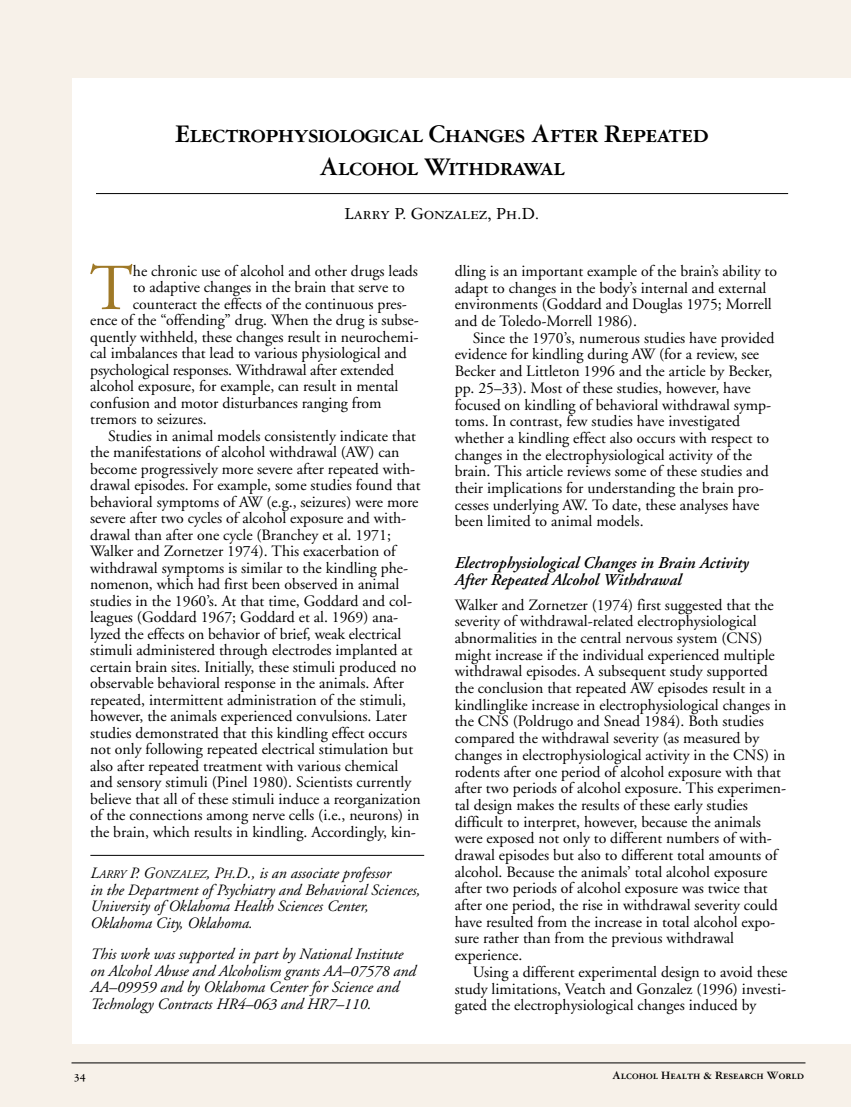
<style>
.page{position:relative;width:851px;height:1107px;background:#fff}
.page>*{position:absolute;margin:0;border:0;box-sizing:border-box;transform-origin:0 0}
.t1{font:65.4px "Adobe Garamond";color:#9f7927}
.t2{font:27px/33px "Garamond Three Bold SC";letter-spacing:-.025em;color:#000;text-align:center}
.t3{font:18px "Garamond Three SC";color:#000}
.t4{font:italic 600 16.5px/16.6px "Adobe Garamond";color:#000}
.t5{font:15.75px/16.6px "Adobe Garamond";color:#000}
.t6{font:italic 15.75px/16.5px "Adobe Garamond";color:#000}
.t7{font:12px "Garamond Three Bold SC";color:#000}
.s1{font-size:11.85px}
</style>
<div class="page">
<div style="left:0;top:0;width:850px;height:1107px;background:#f7f1e9"></div>
<div style="left:72px;top:78px;width:778px;height:966px;background:#fff"></div>
<hr style="left:96px;top:193px;width:692px;height:1px;background:#000">
<hr style="left:90px;top:855px;width:334px;height:1px;background:#000">
<hr style="left:71px;top:1063px;width:734px;height:1px;background:#000">
<h2 class="t2" style="left:175px;top:120px;width:535px">Electrophysiological Changes After Repeated<br>Alcohol Withdrawal</h2>
<p class="t3" style="left:345px;top:207px;width:196px">Larry P. Gonzalez, Ph.D.</p>
<h1 class="t1" style="left:90px;top:262px;width:45px">T</h1>
<p class="t5" style="left:133px;top:264px;width:286px">he chronic use of alcohol and other drugs leads</p>
<p class="t5" style="left:133px;top:281px;width:273px">to adaptive changes in the brain that serve to</p>
<p class="t5" style="left:133px;top:297px;width:275px">counteract the effects of the continuous pres-</p>
<p class="t5" style="left:90px;top:314px;width:330px">ence of the “offending” drug. When the drug is subse-</p>
<p class="t5" style="left:90px;top:330px;width:330px">quently withheld, these changes result in neurochemi-</p>
<p class="t5" style="left:90px;top:347px;width:318px">cal imbalances that lead to various physiological and</p>
<p class="t5" style="left:90px;top:363px;width:305px">psychological responses. Withdrawal after extended</p>
<p class="t5" style="left:90px;top:380px;width:310px">alcohol exposure, for example, can result in mental</p>
<p class="t5" style="left:90px;top:396px;width:293px">confusion and motor disturbances ranging from</p>
<p class="t5" style="left:90px;top:413px;width:118px">tremors to seizures.</p>
<p class="t5" style="left:108px;top:429px;width:309px">Studies in animal models consistently indicate that</p>
<p class="t5" style="left:90px;top:446px;width:311px">the manifestations of alcohol withdrawal (AW) can</p>
<p class="t5" style="left:90px;top:462px;width:326px">become progressively more severe after repeated with-</p>
<p class="t5" style="left:90px;top:479px;width:332px">drawal episodes. For example, some studies found that</p>
<p class="t5" style="left:90px;top:495px;width:330px">behavioral symptoms of AW (e.g., seizures) were more</p>
<p class="t5" style="left:90px;top:512px;width:317px">severe after two cycles of alcohol exposure and with-</p>
<p class="t5" style="left:90px;top:528px;width:302px">drawal than after one cycle (Branchey et al. 1971;</p>
<p class="t5" style="left:90px;top:545px;width:307px">Walker and Zornetzer 1974). This exacerbation of</p>
<p class="t5" style="left:90px;top:561px;width:319px">withdrawal symptoms is similar to the kindling phe-</p>
<p class="t5" style="left:90px;top:578px;width:310px">nomenon, which had first been observed in animal</p>
<p class="t5" style="left:90px;top:594px;width:323px">studies in the 1960’s. At that time, Goddard and col-</p>
<p class="t5" style="left:90px;top:611px;width:309px">leagues (Goddard 1967; Goddard et al. 1969) ana-</p>
<p class="t5" style="left:90px;top:627px;width:313px">lyzed the effects on behavior of brief, weak electrical</p>
<p class="t5" style="left:90px;top:644px;width:324px">stimuli administered through electrodes implanted at</p>
<p class="t5" style="left:90px;top:660px;width:328px">certain brain sites. Initially, these stimuli produced no</p>
<p class="t5" style="left:90px;top:677px;width:315px">observable behavioral response in the animals. After</p>
<p class="t5" style="left:90px;top:693px;width:317px">repeated, intermittent administration of the stimuli,</p>
<p class="t5" style="left:90px;top:710px;width:318px">however, the animals experienced convulsions. Later</p>
<p class="t5" style="left:90px;top:726px;width:318px">studies demonstrated that this kindling effect occurs</p>
<p class="t5" style="left:90px;top:743px;width:324px">not only following repeated electrical stimulation but</p>
<p class="t5" style="left:90px;top:759px;width:310px">also after repeated treatment with various chemical</p>
<p class="t5" style="left:90px;top:776px;width:322px">and sensory stimuli (Pinel 1980). Scientists currently</p>
<p class="t5" style="left:90px;top:792px;width:332px">believe that all of these stimuli induce a reorganization</p>
<p class="t5" style="left:90px;top:809px;width:331px">of the connections among nerve cells (i.e., neurons) in</p>
<p class="t5" style="left:90px;top:825px;width:327px">the brain, which results in kindling. Accordingly, kin-</p>
<p class="t6" style="left:90px;top:866px;width:331px">L<span class="s1">ARRY</span> P. G<span class="s1">ONZALEZ</span>, P<span class="s1">H</span>.D., is an associate professor<br>in the Department of Psychiatry and Behavioral Sciences, University of Oklahoma Health Sciences Center, Oklahoma City, Oklahoma.</p>
<p class="t6" style="left:90px;top:947px;width:327px">This work was supported in part by National Institute on Alcohol Abuse and Alcoholism grants AA–07578 and AA–09959 and by Oklahoma Center for Science and Technology Contracts HR4–063 and HR7–110.</p>
<p class="t5" style="left:454px;top:264px;width:324px">dling is an important example of the brain’s ability to adapt to changes in the body’s internal and external environments (Goddard and Douglas 1975; Morrell and de Toledo-Morrell 1986).</p>
<p class="t5" style="left:454px;top:331px;width:321px;text-indent:18px">Since the 1970’s, numerous studies have provided evidence for kindling during AW (for a review, see Becker and Littleton 1996 and the article by Becker, pp. 25–33). Most of these studies, however, have focused on kindling of behavioral withdrawal symp&shy;toms. In contrast, few studies have investigated whether a kindling effect also occurs with respect to changes in the electrophysiological activity of the brain. This article reviews some of these studies and their implications for understanding the brain pro&shy;cesses underlying AW. To date, these analyses have been limited to animal models.</p>
<p class="t4" style="left:454px;top:556px;width:295px">Electrophysiological Changes in Brain Activity<br>After Repeated Alcohol Withdrawal</p>
<p class="t5" style="left:454px;top:598px;width:333px">Walker and Zornetzer (1974) first suggested that the severity of withdrawal-related electrophysiological abnormalities in the central nervous system (CNS) might increase if the individual experienced multiple withdrawal episodes. A subsequent study supported the conclusion that repeated AW episodes result in a kindlinglike increase in electrophysiological changes in the CNS (Poldrugo and Snead 1984). Both studies compared the withdrawal severity (as measured by changes in electrophysiological activity in the CNS) in rodents after one period of alcohol exposure with that after two periods of alcohol exposure. This experimen&shy;tal design makes the results of these early studies difficult to interpret, however, because the animals were exposed not only to different numbers of with&shy;drawal episodes but also to different total amounts of alcohol. Because the animals’ total alcohol exposure after two periods of alcohol exposure was twice that after one period, the rise in withdrawal severity could have resulted from the increase in total alcohol expo&shy;sure rather than from the previous withdrawal experience.</p>
<p class="t5" style="left:454px;top:965px;width:334px;text-align:justify;text-indent:18px">Using a different experimental design to avoid these study limitations, Veatch and Gonzalez (1996) investi&shy;gated the electrophysiological changes induced by</p>
<p class="t7" style="left:74px;top:1071px;width:13px">34</p>
<p class="t7" style="left:612px;top:1071px;width:193px">Alcohol Health &amp; Research World</p>
</div>
